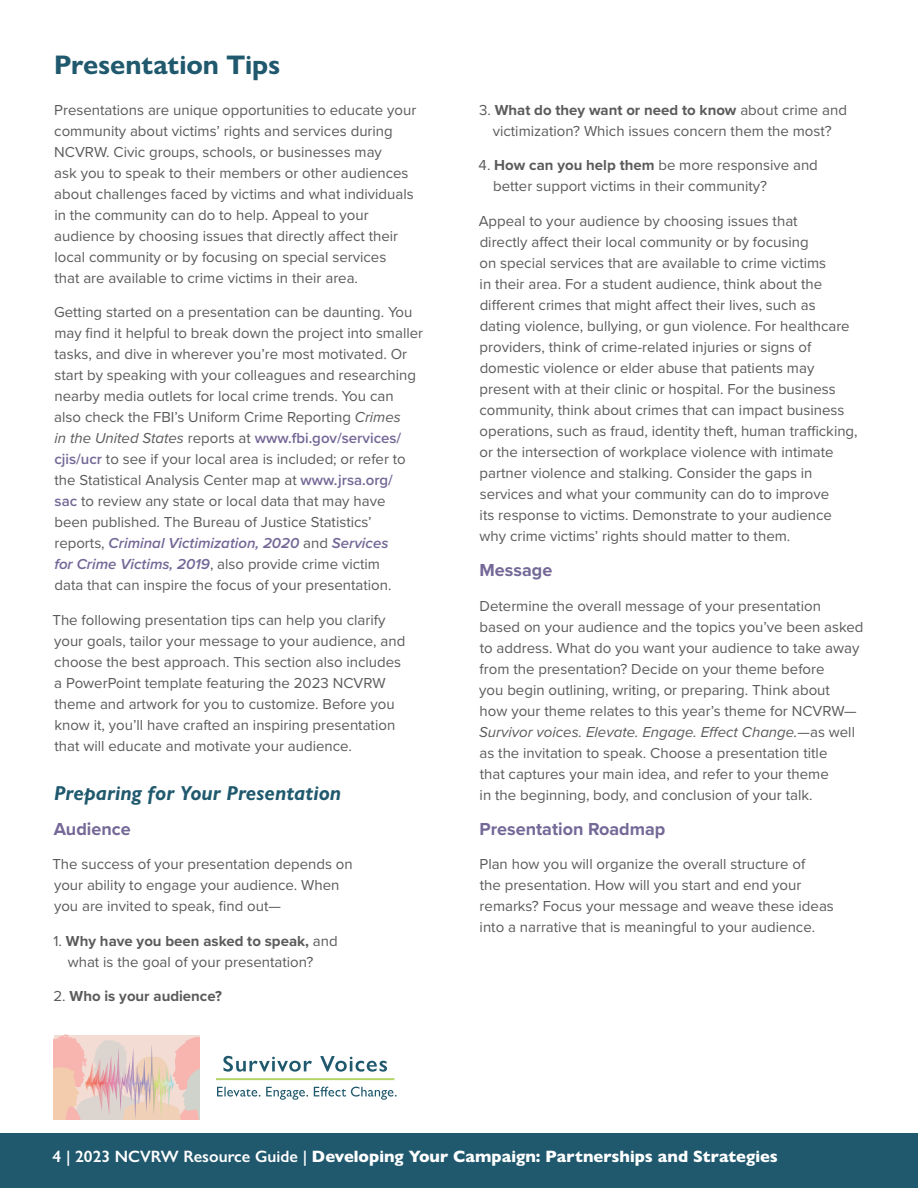
<style>
.page{position:relative;width:918px;height:1188px;background:#fff}
.page>*{position:absolute;margin:0;border:0;box-sizing:border-box;transform-origin:0 0}
.t1{font:700 27px "Gill Sans Nova";letter-spacing:-.005em;color:#20596e}
.t2{font:italic 700 20.25px "Gill Sans Nova";letter-spacing:.005em;color:#20596e}
.t3{font:700 18px "Proxima Nova";color:#746897}
.t4{font:800 16.5px "Gill Sans Nova";color:#fff}
.t5{font:15px/21px "Proxima Nova";color:#5a5b5a}
.t6{font:700 15px "Proxima Nova";color:#5a5b5a}
.s1{font-style:italic}
.s2{font-weight:600;color:#746897}
.s3{font-weight:600;font-style:italic;color:#746897}
.s4{font-weight:700}
.s5{font-weight:400}
.s6{font-weight:600}
</style>
<div class="page">
<hr style="left:216px;top:1078px;width:178px;height:2px;background:#b1d465">
<svg style="left:223px;top:1056px;width:164px;height:16px"></svg>
<svg style="left:217px;top:1087px;width:180px;height:13px"></svg>
<svg style="left:54px;top:1035px;width:145px;height:84px;background:#e9c9bf"></svg>
<div style="left:0;top:1133px;width:918px;height:55px;background:#20596e"></div>
<h2 class="t1" style="left:54px;top:48px;width:228px">Presentation Tips</h2>
<p class="t5" style="left:54px;top:99px;width:364px">Presentations are unique opportunities to educate your community about victims’ rights and services during NCVRW. Civic groups, schools, or businesses may<br>ask you to speak to their members or other audiences about challenges faced by victims and what individuals in the community can do to help. Appeal to your audience by choosing issues that directly afect their</p>
<p class="t5" style="left:55px;top:246px;width:333px">local community or by focusing on special services</p>
<p class="t5" style="left:54px;top:267px;width:305px">that are available to crime victims in their area.</p>
<p class="t5" style="left:54px;top:301px;width:371px">Getting started on a presentation can be daunting. You may fnd it helpful to break down the project into smaller tasks, and dive in wherever you’re most motivated. Or start by speaking with your colleagues and researching nearby media outlets for local crime trends. You can also check the FBI’s Uniform Crime Reporting <span class="s1">Crimes<br>in the United States</span> reports at <span class="s2">www.fi.gov/services/ cjis/ucr</span> to see if your local area is included; or refer to the Statistical Analysis Center map at <span class="s2">www.jrsa.org/<br>sac</span> to review any state or local data that may have<br>been published. The Bureau of Justice Statistics’ reports, <span class="s3">Criminal Victimization, 2020</span> and <span class="s3">Services<br>for Crime Victims, 2019</span>, also provide crime victim<br>data that can inspire the focus of your presentation.</p>
<p class="t5" style="left:52px;top:609px;width:354px">The following presentation tips can help you clarify your goals, tailor your message to your audience, and choose the best approach. This section also includes a PowerPoint template featuring the 2023 NCVRW</p>
<p class="t5" style="left:54px;top:693px;width:342px">theme and artwork for you to customize. Before you know it, you’ll have crafted an inspiring presentation</p>
<p class="t5" style="left:55px;top:735px;width:299px">that will educate and motivate your audience.</p>
<h3 class="t2" style="left:54px;top:780px;width:289px">Preparing for Your Presentation</h3>
<h4 class="t3" style="left:54px;top:815px;width:78px">Audience</h4>
<p class="t5" style="left:52px;top:853px;width:302px">The success of your presentation depends on your ability to engage your audience. When you are invited to speak, fnd out—</p>
<p class="t5" style="left:68px;top:930px;width:271px;text-indent:-14px">1. <span class="s4">Why have you been asked to speak,</span> and what is the goal of your presentation?</p>
<p class="t6" style="left:53px;top:985px;width:170px"><span class="s5">2.</span> Who is your audience?</p>
<p class="t5" style="left:479px;top:99px;width:369px;text-align:center">3. <span class="s4">What do they want or need to know</span> about crime and victimization? Which issues concern them the most?</p>
<p class="t5" style="left:493px;top:154px;width:326px;text-indent:-14px">4. <span class="s4">How can you help them</span> be more responsive and better support victims in their community?</p>
<p class="t5" style="left:479px;top:210px;width:380px">Appeal to your audience by choosing issues that<br>directly afect their local community or by focusing<br>on special services that are available to crime victims<br>in their area. For a student audience, think about the diferent crimes that might afect their lives, such as dating violence, bullying, or gun violence. For healthcare providers, think of crime-related injuries or signs of domestic violence or elder abuse that patients may present with at their clinic or hospital. For the business community, think about crimes that can impact business operations, such as fraud, identity theft, human trafcking, or the intersection of workplace violence with intimate partner violence and stalking. Consider the gaps in services and what your community can do to improve<br>its response to victims. Demonstrate to your audience why crime victims’ rights should matter to them.</p>
<p class="t3" style="left:480px;top:557px;width:74px">Message</p>
<p class="t5" style="left:479px;top:594px;width:386px">Determine the overall message of your presentation based on your audience and the topics you’ve been asked to address. What do you want your audience to take away from the presentation? Decide on your theme before<br>you begin outlining, writing, or preparing. Think about<br>how your theme relates to this year’s theme for NCVRW— <span class="s1">Survivor voices. Elevate. Engage. Efect Change.</span>—as well as the invitation to speak. Choose a presentation title<br>that captures your main idea, and refer to your theme<br>in the beginning, body, and conclusion of your talk.</p>
<p class="t3" style="left:480px;top:815px;width:187px">Presentation Roadmap</p>
<p class="t5" style="left:480px;top:853px;width:356px">Plan how you will organize the overall structure of<br>the presentation. How will you start and end your remarks? Focus your message and weave these ideas into a narrative that is meaningful to your audience.</p>
<p class="t4" style="left:53px;top:1147px;width:727px"><span class="s6">4 | 2023 NCVRW Resource Guide |</span> Developing Your Campaign: Partnerships and Strategies</p>
</div>
